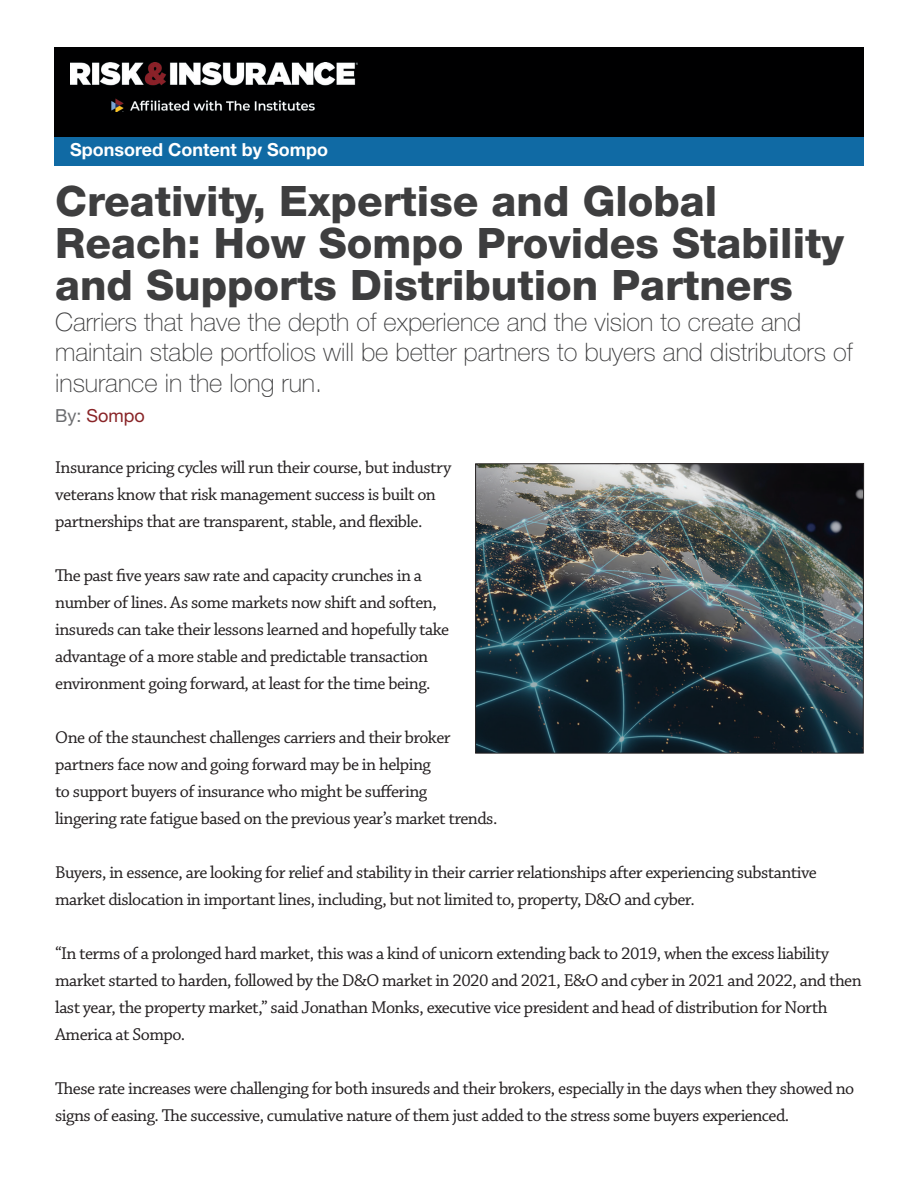
<style>
.page{position:relative;width:918px;height:1188px;background:#fff}
.page>*{position:absolute;margin:0;border:0;box-sizing:border-box;transform-origin:0 0}
.t1{font:800 42px/42px "Helvetica Neue LT Std";color:#3e3e3f}
.t2{font:100 25.5px/30.6px "Helvetica Neue LT Std";color:#3e3e3f}
.t3{font:18px/27px "Chaparral Pro";letter-spacing:-.03em;color:#231f20}
.t4{font:700 18px "Helvetica Neue LT Std";color:#fff}
.t5{font:18px "Helvetica Neue LT Std";color:#892427}
.s1{color:#6c6d70}
</style>
<div class="page">
<div style="left:54px;top:134px;width:810px;height:31px;background:#106aa4"></div>
<div style="left:54px;top:48px;width:810px;height:89px;background:#000001"></div>
<img style="left:477px;top:465px;width:385px;height:286px">
<div style="left:475px;top:463px;width:389px;height:290px;border:1px solid #231f20"></div>
<img style="left:70px;top:63px;width:287px;height:49px">
<p class="t4" style="left:70px;top:139px;width:260px">Sponsored Content by Sompo</p>
<h1 class="t1" style="left:55px;top:180px;width:790px">Creativity, Expertise and Global<br>Reach: How Sompo Provides Stability and Supports Distribution Partners</h1>
<h2 class="t2" style="left:55px;top:306px;width:799px">Carriers that have the depth of experience and the vision to create and maintain stable portfolios will be better partners to buyers and distributors of insurance in the long run.</h2>
<p class="t5" style="left:55px;top:405px;width:91px"><span class="s1">By:</span> Sompo</p>
<p class="t3" style="left:55px;top:454px;width:398px">Insurance pricing cycles will run their course, but industry veterans know that risk management success is built on partnerships that are transparent, stable, and flexible.</p>
<p class="t3" style="left:55px;top:562px;width:396px">The past five years saw rate and capacity crunches in a number of lines. As some markets now shift and soften, insureds can take their lessons learned and hopefully take advantage of a more stable and predictable transaction environment going forward, at least for the time being.</p>
<p class="t3" style="left:55px;top:724px;width:444px">One of the staunchest challenges carriers and their broker partners face now and going forward may be in helping<br>to support buyers of insurance who might be suffering<br>lingering rate fatigue based on the previous year’s market trends.</p>
<p class="t3" style="left:55px;top:859px;width:763px">Buyers, in essence, are looking for relief and stability in their carrier relationships after experiencing substantive market dislocation in important lines, including, but not limited to, property, D&amp;O and cyber.</p>
<p class="t3" style="left:55px;top:940px;width:808px">“In terms of a prolonged hard market, this was a kind of unicorn extending back to 2019, when the excess liability market started to harden, followed by the D&amp;O market in 2020 and 2021, E&amp;O and cyber in 2021 and 2022, and then last year, the property market,” said Jonathan Monks, executive vice president and head of distribution for North America at Sompo.</p>
<p class="t3" style="left:55px;top:1075px;width:801px">These rate increases were challenging for both insureds and their brokers, especially in the days when they showed no signs of easing. The successive, cumulative nature of them just added to the stress some buyers experienced.</p>
</div>
